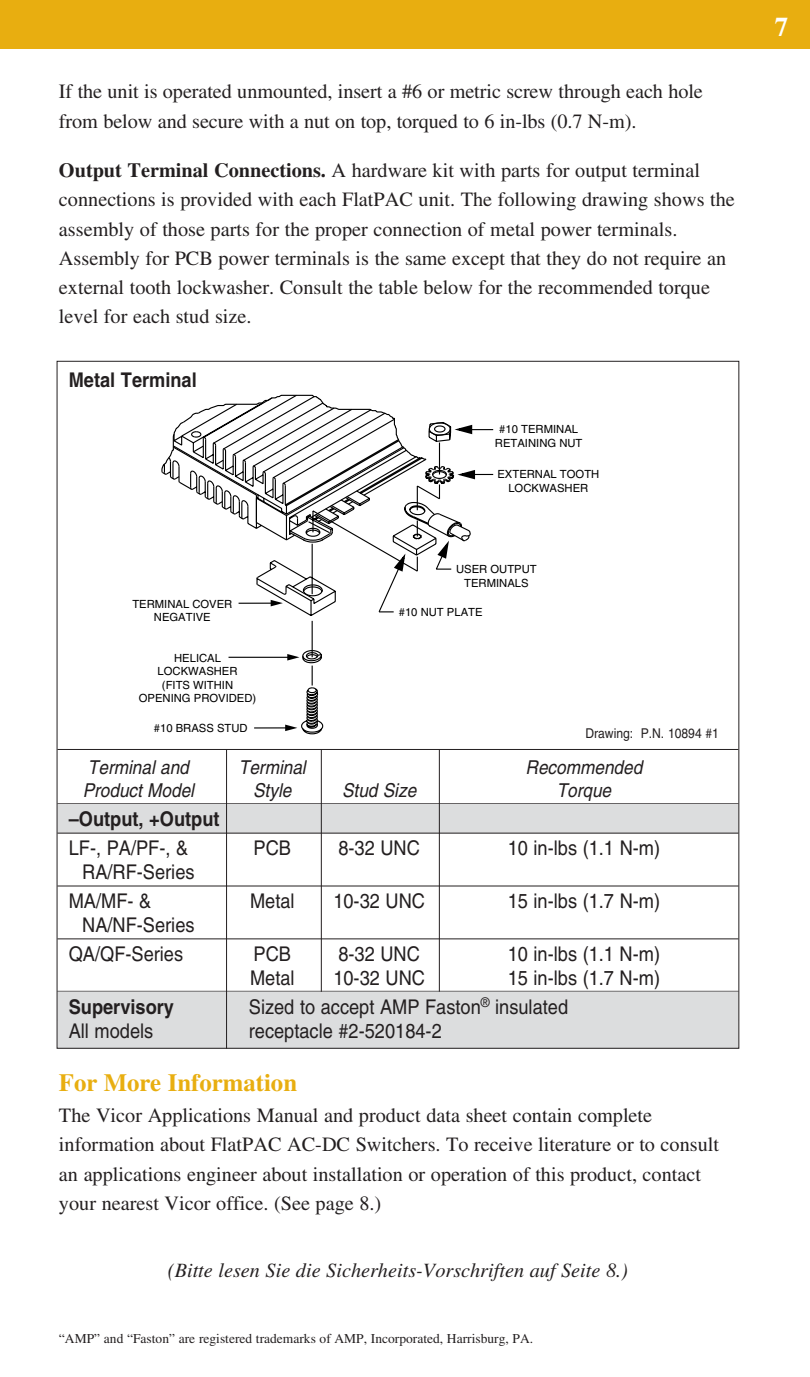
<style>
.page{position:relative;width:810px;height:1377px;background:#fff}
.page>*{position:absolute;margin:0;border:0;box-sizing:border-box;transform-origin:0 0}
.t1{font:700 27px "Times";color:#fff}
.t2{font:700 24.75px "Times";color:#e8ae10}
.t3{font:20.25px/29.2px "Times";color:#231f20}
.t4{font:20.25px/29.2px "Helvetica";color:#231f20;scale:.9 1}
.t5{font:italic 20.25px "Times";color:#231f20}
.t6{font:700 20.25px "Helvetica";color:#231f20;scale:.9 1}
.t7{font:italic 19.12px "Helvetica";color:#231f20;scale:.9 1}
.t8{font:13.5px "Times";color:#231f20}
.t9{font:13.5px "Helvetica";color:#231f20;scale:.9 1}
.t10{font:11.25px/13.5px "Helvetica";color:#000;text-align:center}
.s1{font-weight:700}
</style>
<div class="page">
<div style="left:0;top:0;width:810px;height:49px;background:#e8ae10"></div>
<hr style="left:57px;top:749px;width:681px;height:1px;background:#231f20">
<hr style="left:57px;top:803px;width:681px;height:1px;background:#231f20">
<div style="left:57px;top:804px;width:681px;height:29px;background:#dcddde"></div>
<hr style="left:57px;top:833px;width:681px;height:1px;background:#231f20">
<hr style="left:57px;top:886px;width:681px;height:1px;background:#231f20">
<hr style="left:57px;top:938px;width:681px;height:1px;background:#231f20">
<hr style="left:57px;top:991px;width:681px;height:1px;background:#231f20">
<div style="left:57px;top:992px;width:681px;height:29px;background:#dcddde"></div>
<div style="left:57px;top:1020px;width:681px;height:29px;background:#dcddde"></div>
<hr style="left:439px;top:750px;width:1px;height:242px;background:#231f20">
<hr style="left:321px;top:750px;width:1px;height:242px;background:#231f20">
<hr style="left:226px;top:750px;width:1px;height:299px;background:#231f20">
<svg style="left:161px;top:394px;width:332px;height:341px"></svg>
<p class="t3" style="left:59px;top:79px;width:645px">If the unit is operated unmounted, insert a #6 or metric screw through each hole from below and secure with a nut on top, torqued to 6 in-lbs (0.7 N-m).</p>
<p class="t3" style="left:59px;top:158px;width:677px"><span class="s1">Output Terminal Connections.</span> A hardware kit with parts for output terminal connections is provided with each FlatPAC unit. The following drawing shows the assembly of those parts for the proper connection of metal power terminals.<br>Assembly for PCB power terminals is the same except that they do not require an external tooth lockwasher. Consult the table below for the recommended torque level for each stud size.</p>
<p class="t6" style="left:69px;top:373px;width:144px">Metal Terminal</p>
<p class="t10" style="left:132px;top:598px;width:102px">TERMINAL COVER<br>NEGATIVE</p>
<p class="t10" style="left:139px;top:652px;width:119px">HELICAL<br>LOCKWASHER<br>(FITS WITHIN<br>OPENING PROVIDED)</p>
<p class="t10" style="left:154px;top:722px;width:95px">#10 BRASS STUD</p>
<p class="t10" style="left:495px;top:424px;width:89px">#10 TERMINAL<br>RETAINING NUT</p>
<p class="t10" style="left:497px;top:469px;width:103px">EXTERNAL TOOTH<br>LOCKWASHER</p>
<p class="t10" style="left:456px;top:563px;width:82px">USER OUTPUT<br>TERMINALS</p>
<p class="t10" style="left:399px;top:606px;width:85px">#10 NUT PLATE</p>
<p class="t9" style="left:585px;top:729px;width:150px">Drawing: P.N. 10894 #1</p>
<p class="t7" style="left:88px;top:761px;width:114px">Terminal and</p>
<p class="t7" style="left:239px;top:761px;width:76px">Terminal</p>
<p class="t7" style="left:526px;top:761px;width:131px">Recommended</p>
<p class="t7" style="left:83px;top:783px;width:125px">Product Model</p>
<p class="t7" style="left:253px;top:783px;width:44px">Style</p>
<p class="t7" style="left:342px;top:783px;width:84px">Stud Size</p>
<p class="t7" style="left:557px;top:783px;width:62px">Torque</p>
<p class="t6" style="left:69px;top:812px;width:169px">–Output, +Output</p>
<p class="t4" style="left:69px;top:836px;width:134px">LF-, PA/PF-, &amp;</p>
<p class="t4" style="left:254px;top:836px;width:43px">PCB</p>
<p class="t4" style="left:338px;top:836px;width:92px">8-32 UNC</p>
<p class="t4" style="left:508px;top:836px;width:171px">10 in-lbs (1.1 N-m)</p>
<p class="t4" style="left:69px;top:859px;width:141px;text-indent:13px">RA/RF-Series<br>MA/MF- &amp;</p>
<p class="t4" style="left:250px;top:888px;width:51px">Metal</p>
<p class="t4" style="left:333px;top:888px;width:103px">10-32 UNC</p>
<p class="t4" style="left:508px;top:888px;width:171px">15 in-lbs (1.7 N-m)</p>
<p class="t4" style="left:69px;top:912px;width:141px;text-indent:13px">NA/NF-Series<br>QA/QF-Series</p>
<p class="t4" style="left:254px;top:941px;width:43px">PCB</p>
<p class="t4" style="left:338px;top:941px;width:92px">8-32 UNC</p>
<p class="t4" style="left:508px;top:941px;width:171px">10 in-lbs (1.1 N-m)</p>
<p class="t4" style="left:250px;top:965px;width:51px">Metal</p>
<p class="t4" style="left:333px;top:965px;width:103px">10-32 UNC</p>
<p class="t4" style="left:508px;top:965px;width:171px">15 in-lbs (1.7 N-m)</p>
<p class="t6" style="left:69px;top:999px;width:119px">Supervisory</p>
<p class="t4" style="left:249px;top:994px;width:356px">Sized to accept AMP Faston<sup>®</sup> insulated</p>
<p class="t4" style="left:69px;top:1018px;width:95px">All models</p>
<p class="t4" style="left:249px;top:1018px;width:216px">receptacle #2-520184-2</p>
<p class="t2" style="left:59px;top:1073px;width:240px">For More Information</p>
<p class="t3" style="left:59px;top:1103px;width:662px">The Vicor Applications Manual and product data sheet contain complete information about FlatPAC AC-DC Switchers. To receive literature or to consult an applications engineer about installation or operation of this product, contact your nearest Vicor office. (See page 8.)</p>
<p class="t5" style="left:168px;top:1263px;width:462px">(Bitte lesen Sie die Sicherheits-Vorschriften auf Seite 8.)</p>
<p class="t8" style="left:59px;top:1333px;width:476px">“AMP” and “Faston” are registered trademarks of AMP, Incorporated, Harrisburg, PA.</p>
<h1 class="t1" style="left:775px;top:17px;width:15px">7</h1>
</div>
